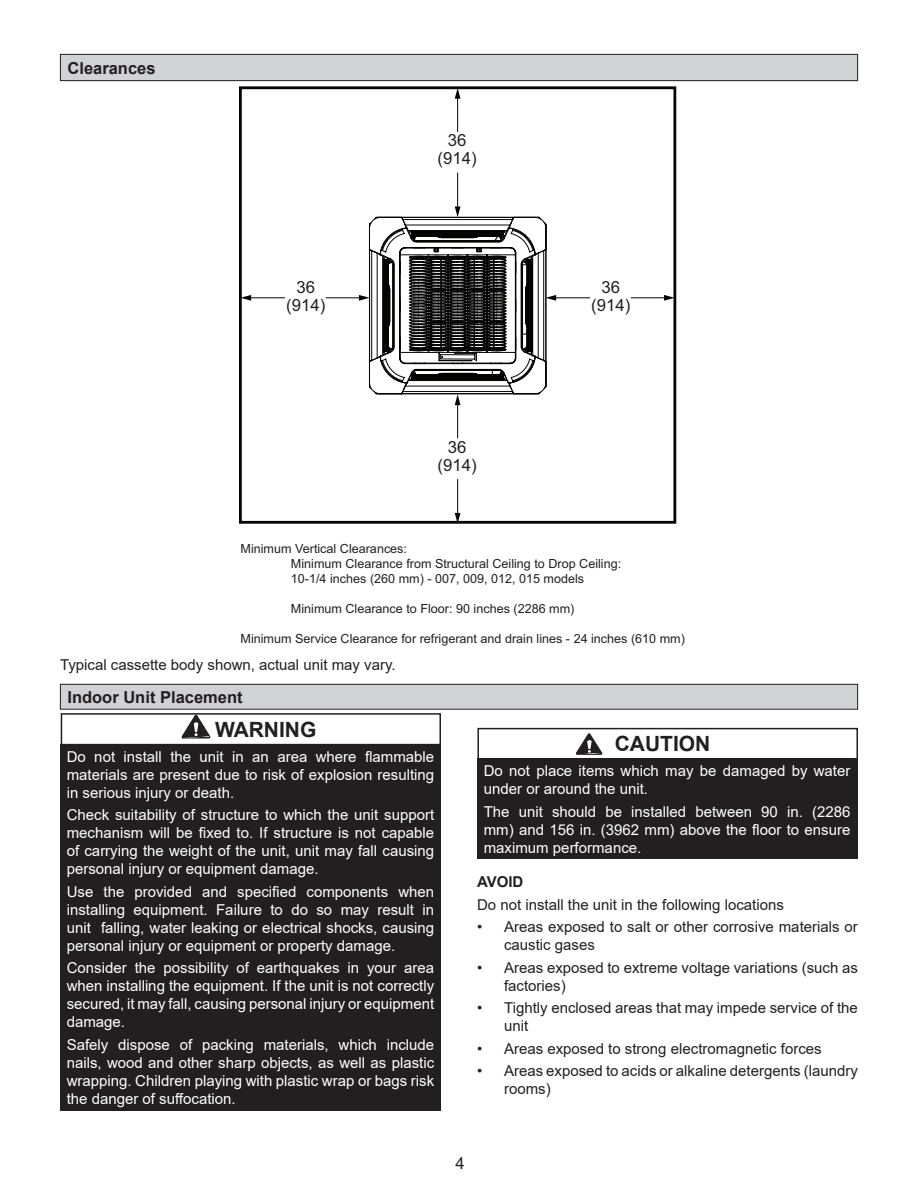
<style>
.page{position:relative;width:918px;height:1188px;background:#fff}
.page>*{position:absolute;margin:0;border:0;box-sizing:border-box;transform-origin:0 0}
.Body_Text{font:700 21px "Arial";color:#231f20}
.t1{font:16.8px/18.1px "Arial";color:#231f20;text-align:center}
.t2{font:700 16.5px "Arial";color:#231f20}
.t3{font:16.5px "Arial";color:#231f20}
.Data_Cell_Left{font:15px/18px "Arial";color:#fff;text-align:justify}
.Body_Text-2{font:15px/18px "Arial";color:#231f20}
.Body_Text-3{font:700 15px "Arial";color:#231f20}
.t4{font:12.6px/15.1px "Arial";color:#231f20}
</style>
<div class="page">
<div style="left:60px;top:54px;width:798px;height:27px;background:#d1d2d4"></div>
<div style="left:60px;top:54px;width:798px;height:27px;border:1px solid #231f20"></div>
<div style="left:239px;top:86px;width:437px;height:438px;border:3px solid #050504"></div>
<hr style="left:326px;top:297px;width:35px;height:1px;background:#050504">
<hr style="left:249px;top:297px;width:36px;height:1px;background:#050504">
<svg style="left:240px;top:295px;width:11px;height:6px"></svg>
<hr style="left:457px;top:97px;width:1px;height:35px;background:#050504">
<svg style="left:455px;top:88px;width:6px;height:11px"></svg>
<hr style="left:457px;top:173px;width:1px;height:35px;background:#050504">
<hr style="left:457px;top:403px;width:1px;height:35px;background:#050504">
<hr style="left:457px;top:479px;width:1px;height:36px;background:#050504">
<svg style="left:455px;top:513px;width:6px;height:11px"></svg>
<hr style="left:631px;top:297px;width:35px;height:1px;background:#050504">
<svg style="left:664px;top:295px;width:11px;height:6px"></svg>
<hr style="left:554px;top:297px;width:36px;height:1px;background:#050504">
<svg style="left:359px;top:206px;width:197px;height:199px"></svg>
<div style="left:60px;top:684px;width:798px;height:25px;background:#d1d2d4"></div>
<div style="left:60px;top:684px;width:798px;height:26px;border:1px solid #231f20"></div>
<div style="left:477px;top:728px;width:381px;height:32px;border:2px solid #231f20"></div>
<div style="left:477px;top:758px;width:380px;height:101px;background:#231f20"></div>
<svg style="left:576px;top:733px;width:27px;height:22px"></svg>
<div style="left:61px;top:713px;width:380px;height:32px;border:2px solid #231f20"></div>
<svg style="left:181px;top:714px;width:30px;height:25px"></svg>
<div style="left:60px;top:744px;width:381px;height:366px;background:#231f20"></div>
<p class="t2" style="left:68px;top:56px;width:90px">Clearances</p>
<p class="t1" style="left:437px;top:131px;width:41px">36 (914)</p>
<p class="t1" style="left:286px;top:278px;width:41px">36 (914)</p>
<p class="t1" style="left:591px;top:278px;width:41px">36 (914)</p>
<p class="t1" style="left:437px;top:438px;width:41px">36 (914)</p>
<p class="t4" style="left:291px;top:541px;width:332px;text-indent:-50px">Minimum Vertical Clearances:<br>Minimum Clearance from Structural Ceiling to Drop Ceiling:<br>10-1/4 inches (260 mm) - 007, 009, 012, 015 models</p>
<p class="t4" style="left:291px;top:601px;width:285px">Minimum Clearance to Floor: 90 inches (2286 mm)</p>
<p class="t4" style="left:241px;top:631px;width:446px">Minimum Service Clearance for refrigerant and drain lines - 24 inches (610 mm)</p>
<p class="Body_Text-2" style="left:60px;top:655px;width:337px">Typical cassette body shown, actual unit may vary.</p>
<p class="t2" style="left:68px;top:685px;width:177px">Indoor Unit Placement</p>
<p class="Body_Text" style="left:215px;top:715px;width:103px">WARNING</p>
<p class="Data_Cell_Left" style="left:67px;top:747px;width:369px">Do not install the unit in an area where flammable materials are present due to risk of explosion resulting in serious injury or death.</p>
<p class="Data_Cell_Left" style="left:67px;top:806px;width:369px">Check suitability of structure to which the unit support mechanism will be fixed to. If structure is not capable of carrying the weight of the unit, unit may fall causing personal injury or equipment damage.</p>
<p class="Data_Cell_Left" style="left:67px;top:882px;width:369px">Use the provided and specified components when installing equipment. Failure to do so may result in unit falling, water leaking or electrical shocks, causing personal injury or equipment or property damage.</p>
<p class="Data_Cell_Left" style="left:67px;top:959px;width:369px">Consider the possibility of earthquakes in your area when installing the equipment. If the unit is not correctly secured, it may fall, causing personal injury or equipment damage.</p>
<p class="Data_Cell_Left" style="left:67px;top:1035px;width:369px">Safely dispose of packing materials, which include nails, wood and other sharp objects, as well as plastic wrapping. Children playing with plastic wrap or bags risk the danger of suffocation.</p>
<p class="Body_Text" style="left:615px;top:729px;width:97px">CAUTION</p>
<p class="Data_Cell_Left" style="left:484px;top:762px;width:368px">Do not place items which may be damaged by water under or around the unit.</p>
<p class="Data_Cell_Left" style="left:484px;top:802px;width:368px">The unit should be installed between 90 in. (2286 mm) and 156 in. (3962 mm) above the floor to ensure maximum performance.</p>
<p class="Body_Text-3" style="left:477px;top:871px;width:48px">AVOID</p>
<p class="Body_Text-2" style="left:477px;top:895px;width:308px">Do not install the unit in the following locations</p>
<p class="Body_Text-2" style="left:504px;top:918px;width:355px;text-indent:-27px">• Areas exposed to salt or other corrosive materials or caustic gases</p>
<p class="Body_Text-2" style="left:504px;top:958px;width:355px;text-indent:-27px">• Areas exposed to extreme voltage variations (such as factories)</p>
<p class="Body_Text-2" style="left:504px;top:999px;width:355px;text-indent:-27px">• Tightly enclosed areas that may impede service of the unit</p>
<p class="Body_Text-2" style="left:477px;top:1039px;width:346px">• Areas exposed to strong electromagnetic forces</p>
<p class="Body_Text-2" style="left:504px;top:1062px;width:355px;text-indent:-27px">• Areas exposed to acids or alkaline detergents (laundry rooms)</p>
<p class="t3" style="left:455px;top:1151px;width:11px">4</p>
</div>
